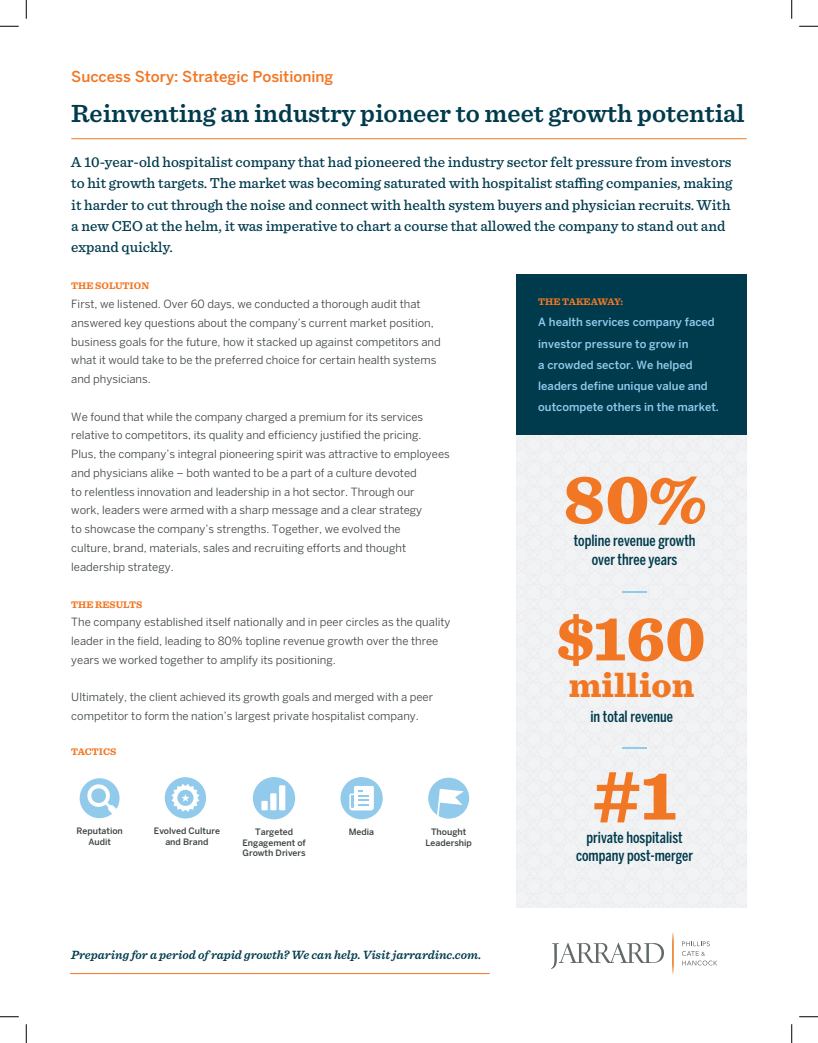
<style>
.page{position:relative;width:818px;height:1043px;background:#fff}
.page>*{position:absolute;margin:0;border:0;box-sizing:border-box;transform-origin:0 0}
.t1{font:900 71.25px "Sentinel";color:#f17724}
.t2{font:900 65px "Sentinel";color:#f17724}
.t3{font:900 35px "Sentinel";color:#f17724}
.t4{font:600 26px "Sentinel";color:#003b4d}
.t5{font:500 extra-condensed 15.5px/18.5px "Benton Sans";color:#003b4d;text-align:center}
.t6{font:500 15px/21.2px "Sentinel";color:#003b4d}
.t7{font:500 15px "Benton Sans";color:#f17724}
.t8{font:italic 600 12.5px "Sentinel";color:#003b4d}
.t9{font:11.25px/18.8px "Benton Sans";color:#3d4543}
.t10{font:500 11.25px/21.2px "Benton Sans";color:#92caec}
.t11{font:700 10px "Sentinel";color:#f17724}
.t12{font:500 8.75px/10.5px "Benton Sans";color:#3d4543;text-align:center}
</style>
<div class="page">
<div style="left:516px;top:434px;width:230px;height:473px;background:#f1f2f3"></div>
<div style="left:516px;top:274px;width:230px;height:160px;background:#003b4d"></div>
<hr style="left:622px;top:591px;width:24px;height:2px;background:#92caec">
<hr style="left:622px;top:747px;width:24px;height:2px;background:#92caec">
<svg style="left:672px;top:932px;width:1px;height:43px"></svg>
<svg style="left:551px;top:942px;width:113px;height:27px"></svg>
<svg style="left:682px;top:941px;width:35px;height:24px"></svg>
<hr style="left:71px;top:138px;width:675px;height:1px;background:#f17724">
<hr style="left:70px;top:973px;width:419px;height:1px;background:#f17724">
<svg style="left:80px;top:778px;width:39px;height:40px"></svg>
<svg style="left:165px;top:777px;width:41px;height:41px"></svg>
<svg style="left:253px;top:777px;width:42px;height:42px"></svg>
<svg style="left:428px;top:777px;width:41px;height:41px"></svg>
<svg style="left:340px;top:777px;width:43px;height:42px"></svg>
<svg style="left:0;top:25px;width:19px;height:2px"></svg>
<svg style="left:799px;top:25px;width:19px;height:2px"></svg>
<svg style="left:0;top:1016px;width:19px;height:1px"></svg>
<svg style="left:799px;top:1016px;width:19px;height:1px"></svg>
<svg style="left:25px;top:0;width:2px;height:19px"></svg>
<svg style="left:25px;top:1024px;width:2px;height:18px"></svg>
<svg style="left:791px;top:0;width:1px;height:19px"></svg>
<svg style="left:791px;top:1024px;width:1px;height:18px"></svg>
<p class="t7" style="left:71px;top:68px;width:263px">Success Story: Strategic Positioning</p>
<p class="t4" style="left:71px;top:94px;width:675px">Reinventing an industry pioneer to meet growth potential</p>
<p class="t6" style="left:71px;top:151px;width:662px">A 10-year-old hospitalist company that had pioneered the industry sector felt pressure from investors to hit growth targets. The market was becoming saturated with hospitalist staffing companies, making it harder to cut through the noise and connect with health system buyers and physician recruits. With a new CEO at the helm, it was imperative to chart a course that allowed the company to stand out and expand quickly.</p>
<p class="t11" style="left:71px;top:278px;width:79px">THE SOLUTION</p>
<p class="t9" style="left:71px;top:294px;width:371px">First, we listened. Over 60 days, we conducted a thorough audit that answered key questions about the company’s current market position, business goals for the future, how it stacked up against competitors and what it would take to be the preferred choice for certain health systems and physicians.</p>
<p class="t9" style="left:71px;top:407px;width:380px">We found that while the company charged a premium for its services relative to competitors, its quality and efficiency justified the pricing.<br>Plus, the company’s integral pioneering spirit was attractive to employees and physicians alike – both wanted to be a part of a culture devoted<br>to relentless innovation and leadership in a hot sector. Through our<br>work, leaders were armed with a sharp message and a clear strategy<br>to showcase the company’s strengths. Together, we evolved the<br>culture, brand, materials, sales and recruiting efforts and thought leadership strategy.</p>
<p class="t11" style="left:71px;top:596px;width:72px">THE RESULTS</p>
<p class="t9" style="left:71px;top:612px;width:380px">The company established itself nationally and in peer circles as the quality leader in the field, leading to 80% topline revenue growth over the three years we worked together to amplify its positioning.</p>
<p class="t9" style="left:71px;top:687px;width:363px">Ultimately, the client achieved its growth goals and merged with a peer competitor to form the nation’s largest private hospitalist company.</p>
<p class="t11" style="left:71px;top:743px;width:46px">TACTICS</p>
<p class="t12" style="left:76px;top:825px;width:48px">Reputation<br>Audit</p>
<p class="t12" style="left:154px;top:825px;width:68px">Evolved Culture and Brand</p>
<p class="t12" style="left:242px;top:826px;width:65px">Targeted<br>Engagement of<br>Growth Drivers</p>
<p class="t12" style="left:431px;top:826px;width:37px">Thought</p>
<p class="t12" style="left:349px;top:826px;width:27px">Media</p>
<p class="t12" style="left:425px;top:837px;width:48px">Leadership</p>
<p class="t8" style="left:71px;top:944px;width:411px">Preparing for a period of rapid growth? We can help. Visit jarrardinc.com.</p>
<p class="t11" style="left:538px;top:294px;width:86px">THE TAKEAWAY:</p>
<p class="t10" style="left:538px;top:311px;width:182px">A health services company faced investor pressure to grow in<br>a crowded sector. We helped leaders define unique value and outcompete others in the market.</p>
<p class="t1" style="left:563px;top:442px;width:145px">80%</p>
<p class="t5" style="left:573px;top:531px;width:123px">topline revenue growth over three years</p>
<p class="t2" style="left:557px;top:586px;width:150px">$160</p>
<p class="t3" style="left:568px;top:657px;width:127px">million</p>
<p class="t5" style="left:590px;top:706px;width:84px">in total revenue</p>
<p class="t1" style="left:592px;top:738px;width:85px">#1</p>
<p class="t5" style="left:586px;top:828px;width:98px">private hospitalist</p>
<p class="t5" style="left:576px;top:846px;width:118px">company post-merger</p>
</div>
